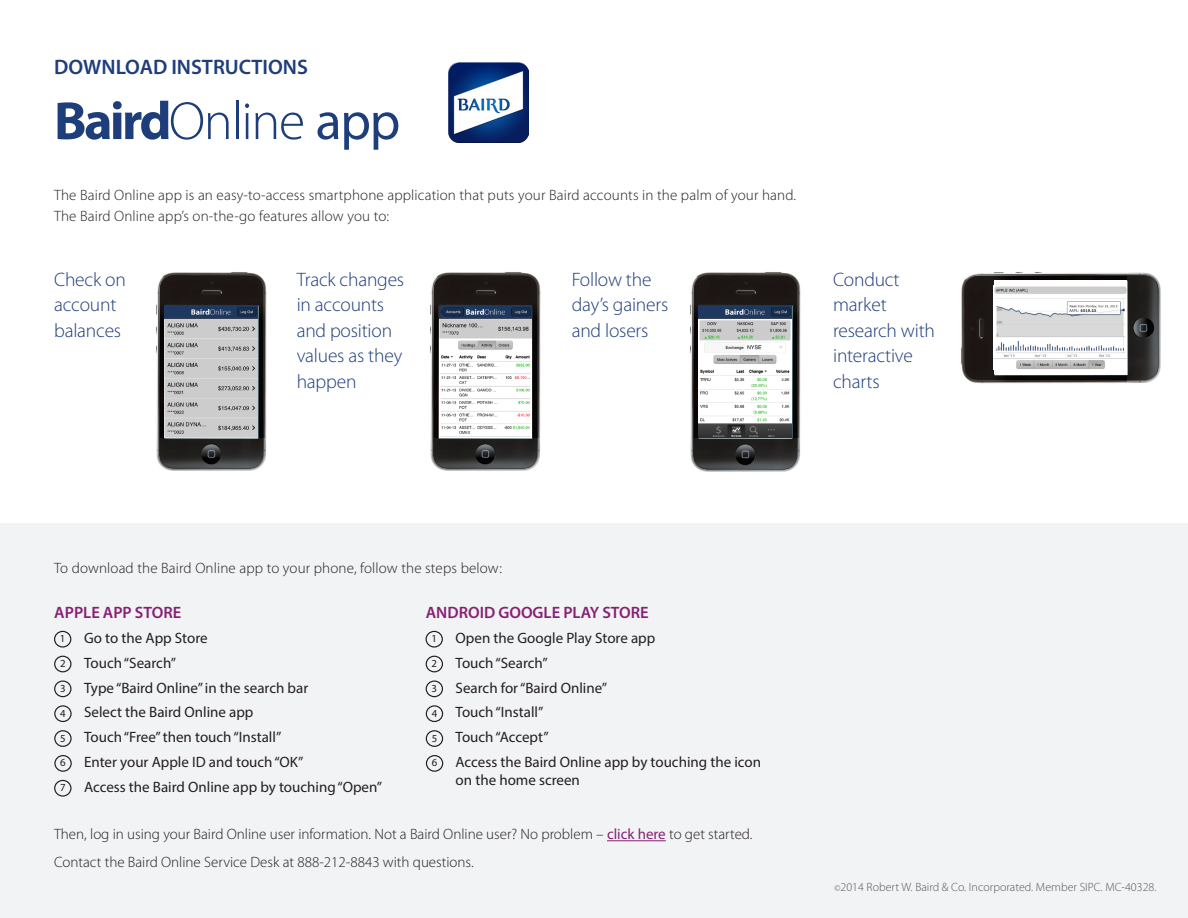
<style>
.page{position:relative;width:1188px;height:918px;background:#fff}
.page>*{position:absolute;margin:0;border:0;box-sizing:border-box;transform-origin:0 0}
.t1{font:300 54px "Myriad Pro";letter-spacing:-.025em;color:#1e3d7b}
.t2{font:600 21px "Myriad Pro";color:#1e3d7b}
.t3{font:300 19.5px/25.5px "Myriad Pro";letter-spacing:-.01em;color:#1e3d7b}
.t4{font:600 16.5px "Myriad Pro";color:#862074}
.t5{font:300 15px/21px "Myriad Pro";letter-spacing:.01em;color:#231f20}
.t6{font:15px/18px "Myriad Pro";color:#231f20}
.t7{font:300 12px "Myriad Pro";color:#57585a}
.t8{font:10.8px "Myriad Pro";color:#231f20}
.s1{font-weight:700}
.s2{font-weight:400}
.s3{font-weight:400;color:#862074}
.s4{font-size:9px}
</style>
<div class="page">
<div style="left:0;top:524px;width:1188px;height:394px;background:#f2f3f4"></div>
<img style="left:448px;top:63px;width:80px;height:80px">
<div style="left:54px;top:631px;width:17px;height:17px;border:1px solid #231f20;border-radius:50%"></div>
<div style="left:54px;top:656px;width:18px;height:16px;border:1px solid #231f20;border-radius:50%"></div>
<div style="left:54px;top:680px;width:18px;height:17px;border:1px solid #231f20;border-radius:50%"></div>
<div style="left:54px;top:705px;width:18px;height:17px;border:1px solid #231f20;border-radius:50%"></div>
<div style="left:54px;top:730px;width:18px;height:17px;border:1px solid #231f20;border-radius:50%"></div>
<div style="left:54px;top:755px;width:18px;height:17px;border:1px solid #231f20;border-radius:50%"></div>
<div style="left:54px;top:780px;width:18px;height:17px;border:1px solid #231f20;border-radius:50%"></div>
<div style="left:426px;top:631px;width:17px;height:17px;border:1px solid #231f20;border-radius:50%"></div>
<div style="left:426px;top:656px;width:17px;height:16px;border:1px solid #231f20;border-radius:50%"></div>
<div style="left:426px;top:680px;width:17px;height:17px;border:1px solid #231f20;border-radius:50%"></div>
<div style="left:426px;top:705px;width:17px;height:17px;border:1px solid #231f20;border-radius:50%"></div>
<div style="left:426px;top:730px;width:17px;height:17px;border:1px solid #231f20;border-radius:50%"></div>
<div style="left:426px;top:755px;width:17px;height:17px;border:1px solid #231f20;border-radius:50%"></div>
<hr style="left:607px;top:840px;width:59px;height:1px;background:#862074">
<img style="left:430px;top:272px;width:111px;height:199px">
<img style="left:439px;top:306px;width:93px;height:132px">
<img style="left:156px;top:272px;width:111px;height:199px">
<svg style="left:164px;top:305px;width:94px;height:134px"></svg>
<img style="left:165px;top:306px;width:92px;height:133px">
<img style="left:690px;top:272px;width:111px;height:200px">
<img style="left:699px;top:306px;width:92px;height:133px">
<img style="left:961px;top:272px;width:200px;height:112px">
<div style="left:994px;top:281px;width:134px;height:93px;background:#fff"></div>
<img style="left:994px;top:286px;width:134px;height:83px">
<p class="t2" style="left:54px;top:54px;width:255px">DOWNLOAD INSTRUCTIONS</p>
<p class="t1" style="left:54px;top:91px;width:348px"><span class="s1">Baird</span>Online <span class="s2">app</span></p>
<p class="t5" style="left:54px;top:185px;width:744px">The Baird Online app is an easy-to-access smartphone application that puts your Baird accounts in the palm of your hand.<br>The Baird Online app’s on-the-go features allow you to:</p>
<p class="t3" style="left:297px;top:267px;width:109px">Track changes in accounts and position values as they happen</p>
<p class="t3" style="left:54px;top:267px;width:73px">Check on account balances</p>
<p class="t3" style="left:572px;top:267px;width:98px">Follow the day’s gainers and losers</p>
<p class="t3" style="left:833px;top:267px;width:103px">Conduct market research with interactive charts</p>
<p class="t5" style="left:54px;top:558px;width:450px">To download the Baird Online app to your phone, follow the steps below:</p>
<p class="t4" style="left:54px;top:602px;width:128px">APPLE APP STORE</p>
<p class="t6" style="left:84px;top:629px;width:125px">Go to the App Store</p>
<p class="t6" style="left:84px;top:654px;width:94px">Touch “Search”</p>
<p class="t6" style="left:84px;top:678px;width:226px">Type “Baird Online” in the search bar</p>
<p class="t6" style="left:84px;top:703px;width:171px">Select the Baird Online app</p>
<p class="t6" style="left:84px;top:728px;width:199px">Touch “Free” then touch “Install”</p>
<p class="t6" style="left:84px;top:753px;width:221px">Enter your Apple ID and touch “OK”</p>
<p class="t6" style="left:84px;top:777px;width:300px">Access the Baird Online app by touching “Open”</p>
<p class="t8" style="left:60px;top:632px;width:7px">1</p>
<p class="t8" style="left:60px;top:657px;width:7px">2</p>
<p class="t8" style="left:60px;top:682px;width:7px">3</p>
<p class="t8" style="left:60px;top:706px;width:7px">4</p>
<p class="t8" style="left:60px;top:731px;width:7px">5</p>
<p class="t8" style="left:60px;top:756px;width:7px">6</p>
<p class="t8" style="left:60px;top:781px;width:7px">7</p>
<p class="t4" style="left:426px;top:602px;width:224px">ANDROID GOOGLE PLAY STORE</p>
<p class="t6" style="left:456px;top:629px;width:201px">Open the Google Play Store app</p>
<p class="t6" style="left:456px;top:654px;width:94px">Touch “Search”</p>
<p class="t6" style="left:456px;top:678px;width:153px">Search for “Baird Online”</p>
<p class="t6" style="left:456px;top:703px;width:89px">Touch “Install”</p>
<p class="t6" style="left:456px;top:728px;width:95px">Touch “Accept”</p>
<p class="t6" style="left:456px;top:753px;width:307px">Access the Baird Online app by touching the icon on the home screen</p>
<p class="t8" style="left:431px;top:632px;width:7px">1</p>
<p class="t8" style="left:432px;top:657px;width:7px">2</p>
<p class="t8" style="left:432px;top:682px;width:7px">3</p>
<p class="t8" style="left:432px;top:706px;width:7px">4</p>
<p class="t8" style="left:432px;top:731px;width:7px">5</p>
<p class="t8" style="left:432px;top:756px;width:7px">6</p>
<p class="t5" style="left:54px;top:824px;width:700px">Then, log in using your Baird Online user information. Not a Baird Online user? No problem – <span class="s3">click here</span> to get started.</p>
<p class="t5" style="left:54px;top:852px;width:421px">Contact the Baird Online Service Desk at 888-212-8843 with questions.</p>
<p class="t7" style="left:834px;top:880px;width:324px"><span class="s4">©</span>2014 Robert W. Baird &amp; Co. Incorporated. Member SIPC. MC-40328.</p>
</div>
